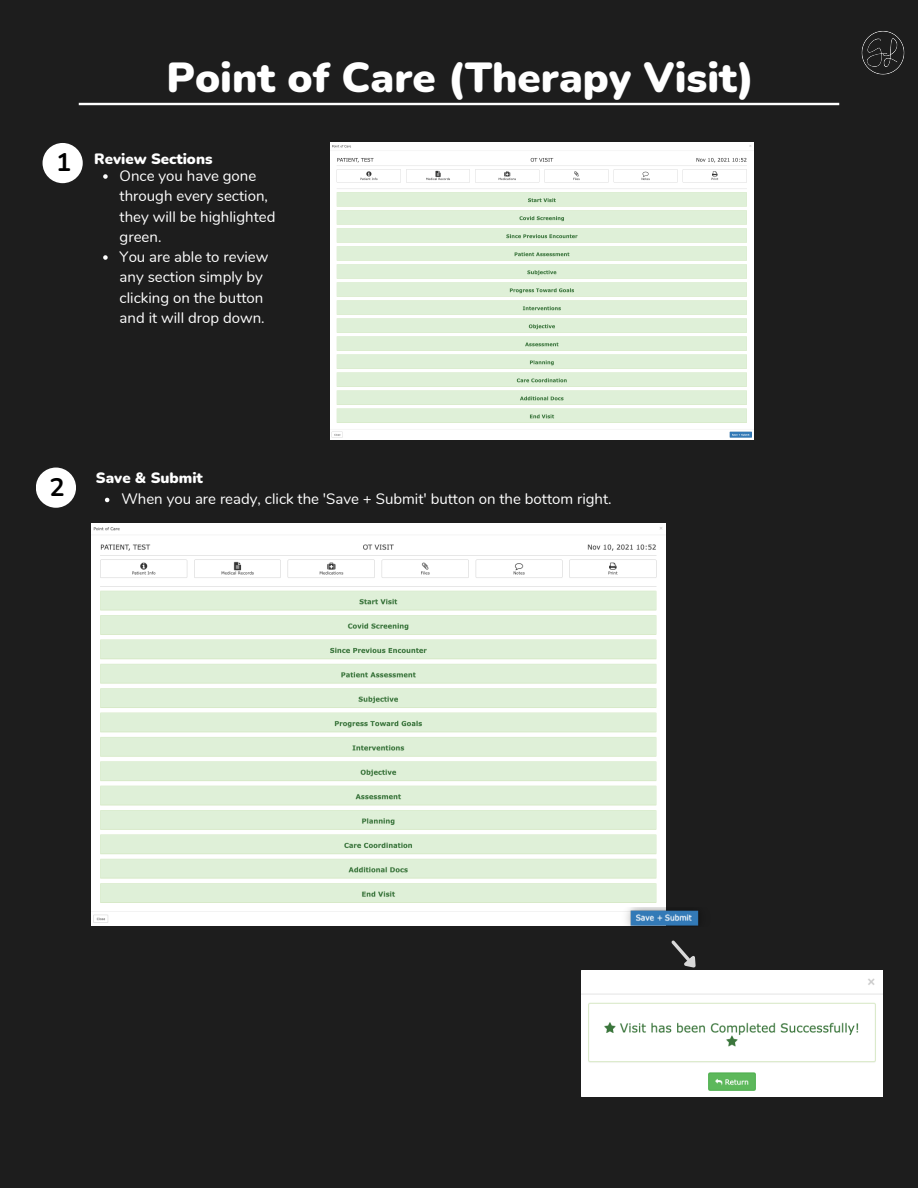
<style>
.page{position:relative;width:918px;height:1188px;background:#1d1d1d}
.page>*{position:absolute;margin:0;border:0;box-sizing:border-box;transform-origin:0 0}
.t1{font:900 42px "Nunito";color:#fff}
.t2{font:700 25.35px "Nunito";color:#000}
.t3{font:15px/20.2px "Nunito";color:#fff}
.t4{font:900 15px "Nunito";color:#fff}
</style>
<div class="page">
<hr style="left:79px;top:103px;width:760px;height:2px;background:#fff">
<div style="left:43px;top:143px;width:39px;height:40px;background:#fff;border-radius:50%"></div>
<img style="left:861px;top:31px;width:44px;height:44px">
<div style="left:36px;top:468px;width:39px;height:40px;background:#fff;border-radius:50%"></div>
<img style="left:331px;top:143px;width:423px;height:297px">
<svg style="left:671px;top:940px;width:25px;height:28px"></svg>
<img style="left:92px;top:523px;width:574px;height:403px">
<img style="left:581px;top:970px;width:302px;height:126px">
<img style="left:621px;top:908px;width:78px;height:18px">
<svg style="left:103px;top:174px;width:5px;height:5px"></svg>
<svg style="left:103px;top:255px;width:5px;height:5px"></svg>
<svg style="left:105px;top:498px;width:4px;height:4px"></svg>
<p class="t2" style="left:56px;top:145px;width:17px">1</p>
<p class="t1" style="left:167px;top:50px;width:589px">Point of Care (Therapy Visit)</p>
<p class="t4" style="left:94px;top:148px;width:120px">Review Sections</p>
<p class="t3" style="left:120px;top:166px;width:157px">Once you have gone through every section, they will be highlighted green.</p>
<p class="t3" style="left:120px;top:247px;width:150px">You are able to review any section simply by clicking on the button and it will drop down.</p>
<p class="t2" style="left:49px;top:470px;width:17px">2</p>
<p class="t4" style="left:96px;top:468px;width:109px">Save &amp; Submit</p>
<p class="t3" style="left:121px;top:489px;width:492px">When you are ready, click the 'Save + Submit' button on the bottom right.</p>
</div>
